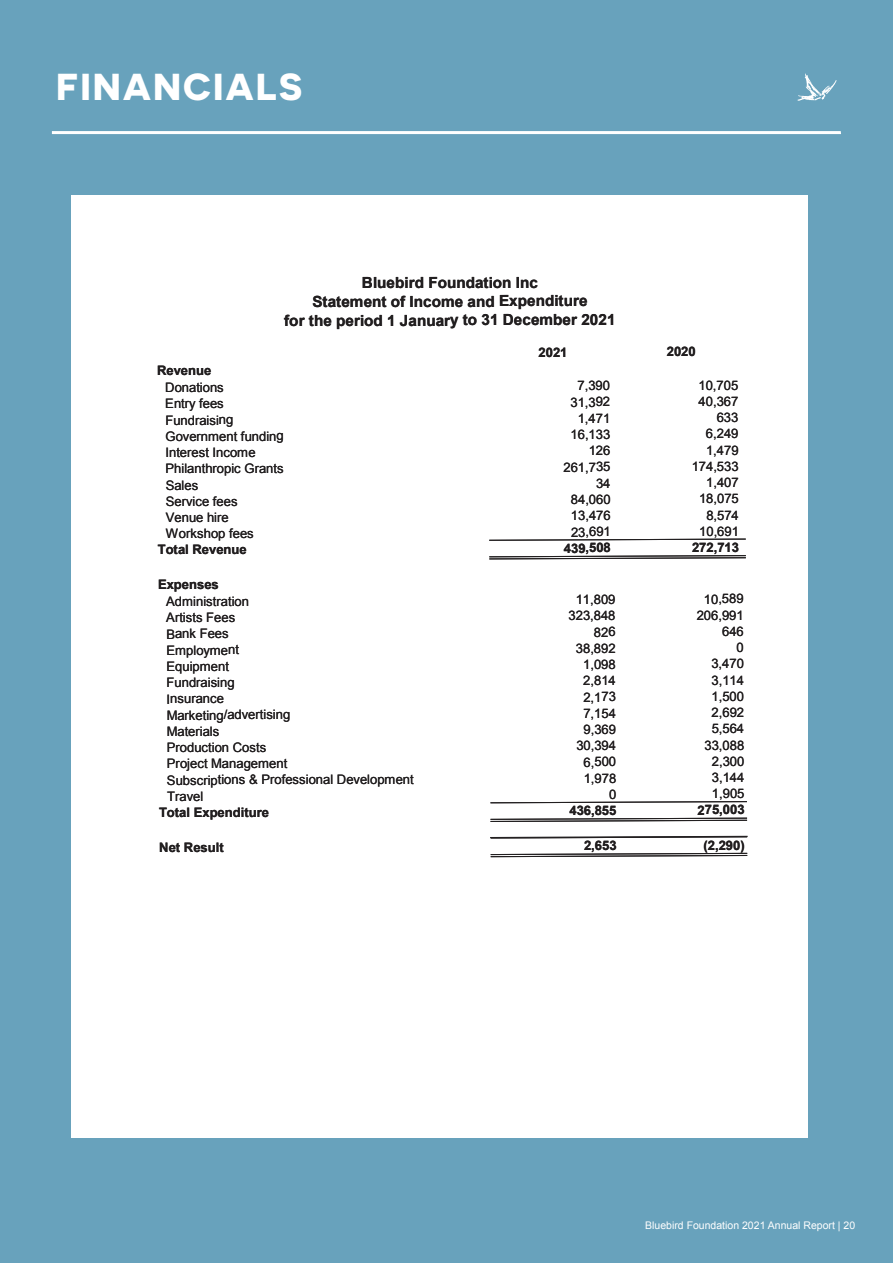
<style>
.page{position:relative;width:893px;height:1263px;background:#68a2bc}
.page>*{position:absolute;margin:0;border:0;box-sizing:border-box;transform-origin:0 0}
.t1{font:700 37.5px "Novecentosanswide";letter-spacing:.05em;color:#fff}
.t2{font:700 15.3px/18.8px "Arial";letter-spacing:-.005em;color:#221f20;text-align:center}
.t3{font:13.05px "Arial";letter-spacing:-.01em;color:#221f20}
.t4{font:700 13.05px "Arial";letter-spacing:-.01em;color:#221f20}
.t5{font:10.5px "Arial";color:#fff}
</style>
<div class="page">
<div style="left:71px;top:196px;width:736px;height:942px;background:#fff"></div>
<svg style="left:489px;top:538px;width:257px;height:3px"></svg>
<svg style="left:489px;top:555px;width:257px;height:4px"></svg>
<svg style="left:490px;top:801px;width:257px;height:2px"></svg>
<svg style="left:491px;top:818px;width:256px;height:4px"></svg>
<svg style="left:490px;top:835px;width:258px;height:3px"></svg>
<svg style="left:491px;top:853px;width:256px;height:4px"></svg>
<svg style="left:52px;top:131px;width:789px;height:3px;background:#fafcfc"></svg>
<svg style="left:797px;top:74px;width:40px;height:27px"></svg>
<h1 class="t1" style="left:56px;top:64px;width:248px">FINANCIALS</h1>
<p class="t2" style="left:284px;top:274px;width:333px">Bluebird Foundation Inc<br>Statement of Income and Expenditure<br>for the period 1 January to 31 December 2021</p>
<p class="t4" style="left:539px;top:344px;width:31px">2021</p>
<p class="t4" style="left:667px;top:343px;width:31px">2020</p>
<p class="t4" style="left:157px;top:362px;width:56px">Revenue</p>
<p class="t3" style="left:165px;top:379px;width:60px">Donations</p>
<p class="t3" style="left:578px;top:377px;width:34px">7,390</p>
<p class="t3" style="left:698px;top:377px;width:41px">10,705</p>
<p class="t3" style="left:165px;top:395px;width:60px">Entry fees</p>
<p class="t3" style="left:570px;top:393px;width:41px">31,392</p>
<p class="t3" style="left:699px;top:393px;width:41px">40,367</p>
<p class="t3" style="left:165px;top:411px;width:70px">Fundraising</p>
<p class="t3" style="left:578px;top:410px;width:34px">1,471</p>
<p class="t3" style="left:717px;top:409px;width:23px">633</p>
<p class="t3" style="left:165px;top:428px;width:120px">Government funding</p>
<p class="t3" style="left:571px;top:426px;width:41px">16,133</p>
<p class="t3" style="left:706px;top:425px;width:34px">6,249</p>
<p class="t3" style="left:166px;top:444px;width:92px">Interest Income</p>
<p class="t3" style="left:589px;top:442px;width:23px">126</p>
<p class="t3" style="left:706px;top:441px;width:34px">1,479</p>
<p class="t3" style="left:166px;top:460px;width:120px">Philanthropic Grants</p>
<p class="t3" style="left:563px;top:458px;width:49px">261,735</p>
<p class="t3" style="left:692px;top:458px;width:49px">174,533</p>
<p class="t3" style="left:166px;top:476px;width:34px">Sales</p>
<p class="t3" style="left:596px;top:475px;width:16px">34</p>
<p class="t3" style="left:706px;top:474px;width:34px">1,407</p>
<p class="t3" style="left:166px;top:493px;width:73px">Service fees</p>
<p class="t3" style="left:571px;top:491px;width:41px">84,060</p>
<p class="t3" style="left:699px;top:490px;width:41px">18,075</p>
<p class="t3" style="left:166px;top:509px;width:65px">Venue hire</p>
<p class="t3" style="left:571px;top:507px;width:41px">13,476</p>
<p class="t3" style="left:706px;top:506px;width:34px">8,574</p>
<p class="t3" style="left:166px;top:525px;width:90px">Workshop fees</p>
<p class="t3" style="left:571px;top:523px;width:41px">23,691</p>
<p class="t3" style="left:699px;top:523px;width:41px">10,691</p>
<p class="t4" style="left:158px;top:541px;width:91px">Total Revenue</p>
<p class="t4" style="left:564px;top:539px;width:49px">439,508</p>
<p class="t4" style="left:692px;top:539px;width:49px">272,713</p>
<p class="t4" style="left:158px;top:576px;width:62px">Expenses</p>
<p class="t3" style="left:166px;top:593px;width:84px">Administration</p>
<p class="t3" style="left:576px;top:591px;width:41px">11,809</p>
<p class="t3" style="left:704px;top:590px;width:41px">10,589</p>
<p class="t3" style="left:166px;top:609px;width:71px">Artists Fees</p>
<p class="t3" style="left:569px;top:607px;width:49px">323,848</p>
<p class="t3" style="left:697px;top:607px;width:49px">206,991</p>
<p class="t3" style="left:166px;top:625px;width:64px">Bank Fees</p>
<p class="t3" style="left:594px;top:623px;width:23px">826</p>
<p class="t3" style="left:722px;top:623px;width:23px">646</p>
<p class="t3" style="left:166px;top:641px;width:74px">Employment</p>
<p class="t3" style="left:576px;top:640px;width:41px">38,892</p>
<p class="t3" style="left:737px;top:639px;width:9px">0</p>
<p class="t3" style="left:166px;top:658px;width:64px">Equipment</p>
<p class="t3" style="left:583px;top:656px;width:34px">1,098</p>
<p class="t3" style="left:711px;top:655px;width:34px">3,470</p>
<p class="t3" style="left:167px;top:674px;width:70px">Fundraising</p>
<p class="t3" style="left:583px;top:672px;width:34px">2,814</p>
<p class="t3" style="left:711px;top:671px;width:34px">3,114</p>
<p class="t3" style="left:167px;top:690px;width:59px">Insurance</p>
<p class="t3" style="left:583px;top:688px;width:34px">2,173</p>
<p class="t3" style="left:711px;top:688px;width:34px">1,500</p>
<p class="t3" style="left:167px;top:706px;width:125px">Marketing/advertising</p>
<p class="t3" style="left:583px;top:705px;width:34px">7,154</p>
<p class="t3" style="left:712px;top:704px;width:34px">2,692</p>
<p class="t3" style="left:167px;top:723px;width:54px">Materials</p>
<p class="t3" style="left:583px;top:721px;width:34px">9,369</p>
<p class="t3" style="left:712px;top:720px;width:34px">5,564</p>
<p class="t3" style="left:167px;top:739px;width:101px">Production Costs</p>
<p class="t3" style="left:576px;top:737px;width:41px">30,394</p>
<p class="t3" style="left:704px;top:736px;width:41px">33,088</p>
<p class="t3" style="left:167px;top:755px;width:122px">Project Management</p>
<p class="t3" style="left:584px;top:753px;width:34px">6,500</p>
<p class="t3" style="left:712px;top:753px;width:34px">2,300</p>
<p class="t3" style="left:167px;top:771px;width:248px">Subscriptions &amp; Professional Development</p>
<p class="t3" style="left:584px;top:770px;width:34px">1,978</p>
<p class="t3" style="left:712px;top:769px;width:34px">3,144</p>
<p class="t3" style="left:167px;top:788px;width:38px">Travel</p>
<p class="t3" style="left:609px;top:786px;width:9px">0</p>
<p class="t3" style="left:712px;top:785px;width:34px">1,905</p>
<p class="t4" style="left:159px;top:803px;width:112px">Total Expenditure</p>
<p class="t4" style="left:569px;top:802px;width:49px">436,855</p>
<p class="t4" style="left:698px;top:801px;width:49px">275,003</p>
<p class="t4" style="left:159px;top:839px;width:66px">Net Result</p>
<p class="t4" style="left:584px;top:837px;width:34px">2,653</p>
<p class="t4" style="left:703px;top:836px;width:43px">(2,290)</p>
<p class="t5" style="left:645px;top:1218px;width:211px">Bluebird Foundation 2021 Annual Report | 20</p>
</div>
